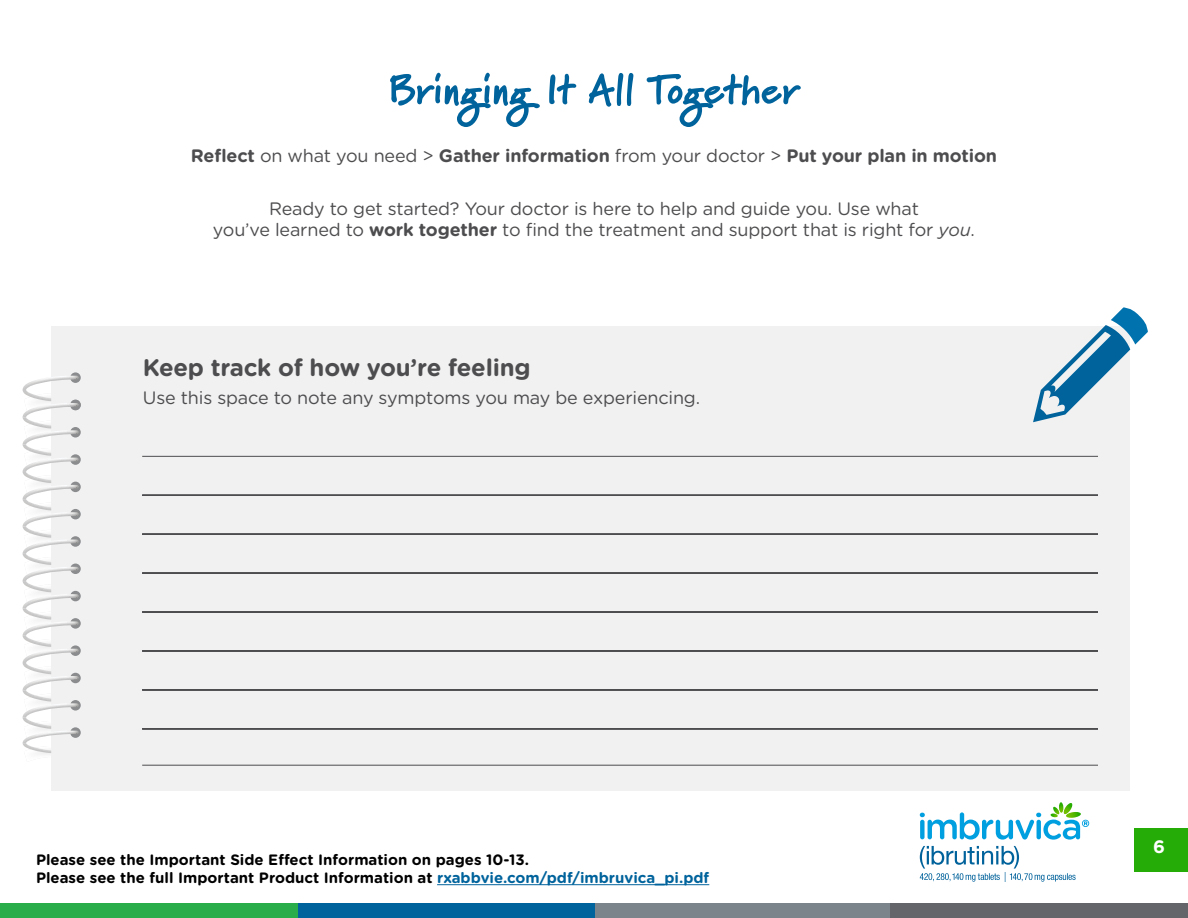
<style>
.page{position:relative;width:1188px;height:918px;background:#fff}
.page>*{position:absolute;margin:0;border:0;box-sizing:border-box;transform-origin:0 0}
.t1{font:700 24px "Gotham Rounded";letter-spacing:-.01em;color:#4d4d4f}
.t2{font:18px/21.6px "Gotham Rounded";letter-spacing:-.01em;color:#4d4d4f;text-align:center}
.t3{font:700 18px "Gotham Rounded";letter-spacing:-.01em;color:#4d4d4f}
.t4{font:700 18px "Gotham Rounded";color:#fff}
.t5{font:700 15px/18px "Gotham Rounded";color:#000}
.s1{font-weight:400}
.s2{font-weight:700}
.s3{font-style:italic}
.s4{color:#00639c}
</style>
<div class="page">
<svg style="left:920px;top:846px;width:156px;height:36px"></svg>
<svg style="left:920px;top:802px;width:169px;height:38px"></svg>
<hr style="left:437px;top:884px;width:272px;height:1px;background:#00639c">
<div style="left:298px;top:904px;width:297px;height:14px;background:#00639c"></div>
<div style="left:595px;top:904px;width:298px;height:14px;background:#7c848b"></div>
<div style="left:890px;top:904px;width:298px;height:14px;background:#63656b"></div>
<div style="left:0;top:904px;width:298px;height:14px;background:#29ac4a"></div>
<div style="left:1134px;top:828px;width:54px;height:43px;background:#25ac07"></div>
<div style="left:52px;top:326px;width:1078px;height:464px;background:#f1f1f2"></div>
<svg style="left:70px;top:372px;width:11px;height:11px"></svg>
<div style="left:70px;top:400px;width:11px;height:10px;background:#8a8c8e;border-radius:50%"></div>
<div style="left:70px;top:427px;width:11px;height:11px;background:#8a8c8e;border-radius:50%"></div>
<svg style="left:70px;top:454px;width:11px;height:11px"></svg>
<div style="left:70px;top:482px;width:11px;height:10px;background:#8a8c8e;border-radius:50%"></div>
<div style="left:70px;top:509px;width:11px;height:10px;background:#8a8c8e;border-radius:50%"></div>
<svg style="left:70px;top:536px;width:11px;height:11px"></svg>
<div style="left:70px;top:564px;width:11px;height:10px;background:#8a8c8e;border-radius:50%"></div>
<div style="left:70px;top:591px;width:11px;height:10px;background:#8a8c8e;border-radius:50%"></div>
<svg style="left:70px;top:618px;width:11px;height:11px"></svg>
<div style="left:70px;top:645px;width:11px;height:11px;background:#8a8c8e;border-radius:50%"></div>
<div style="left:70px;top:673px;width:11px;height:10px;background:#8a8c8e;border-radius:50%"></div>
<div style="left:70px;top:700px;width:11px;height:11px;background:#8a8c8e;border-radius:50%"></div>
<svg style="left:70px;top:727px;width:11px;height:11px"></svg>
<svg style="left:23px;top:376px;width:56px;height:386px"></svg>
<svg style="left:1033px;top:307px;width:115px;height:115px"></svg>
<svg style="left:390px;top:73px;width:411px;height:54px"></svg>
<hr style="left:142px;top:456px;width:956px;height:1px;background:#4d4d4f">
<hr style="left:142px;top:495px;width:956px;height:1px;background:#4d4d4f">
<hr style="left:142px;top:534px;width:956px;height:1px;background:#4d4d4f">
<hr style="left:142px;top:573px;width:956px;height:1px;background:#4d4d4f">
<hr style="left:142px;top:612px;width:956px;height:1px;background:#4d4d4f">
<hr style="left:142px;top:651px;width:956px;height:1px;background:#4d4d4f">
<hr style="left:142px;top:690px;width:956px;height:1px;background:#4d4d4f">
<hr style="left:142px;top:729px;width:956px;height:1px;background:#4d4d4f">
<hr style="left:142px;top:765px;width:956px;height:1px;background:#4d4d4f">
<p class="t3" style="left:191px;top:143px;width:808px">Reflect <span class="s1">on what you need &gt;</span> Gather information <span class="s1">from your doctor &gt;</span> Put your plan in motion</p>
<p class="t2" style="left:213px;top:197px;width:763px">Ready to get started? Your doctor is here to help and guide you. Use what<br>you’ve learned to <span class="s2">work together</span> to find the treatment and support that is right for <span class="s3">you</span>.</p>
<h1 class="t1" style="left:143px;top:350px;width:389px">Keep track of how you’re feeling</h1>
<p class="t2" style="left:143px;top:386px;width:559px">Use this space to note any symptoms you may be experiencing.</p>
<p class="t5" style="left:36px;top:850px;width:675px">Please see the Important Side Effect Information on pages 10-13.<br>Please see the full Important Product Information at <span class="s4">rxabbvie.com/pdf/imbruvica_pi.pdf</span></p>
<p class="t4" style="left:1153px;top:834px;width:13px">6</p>
</div>
